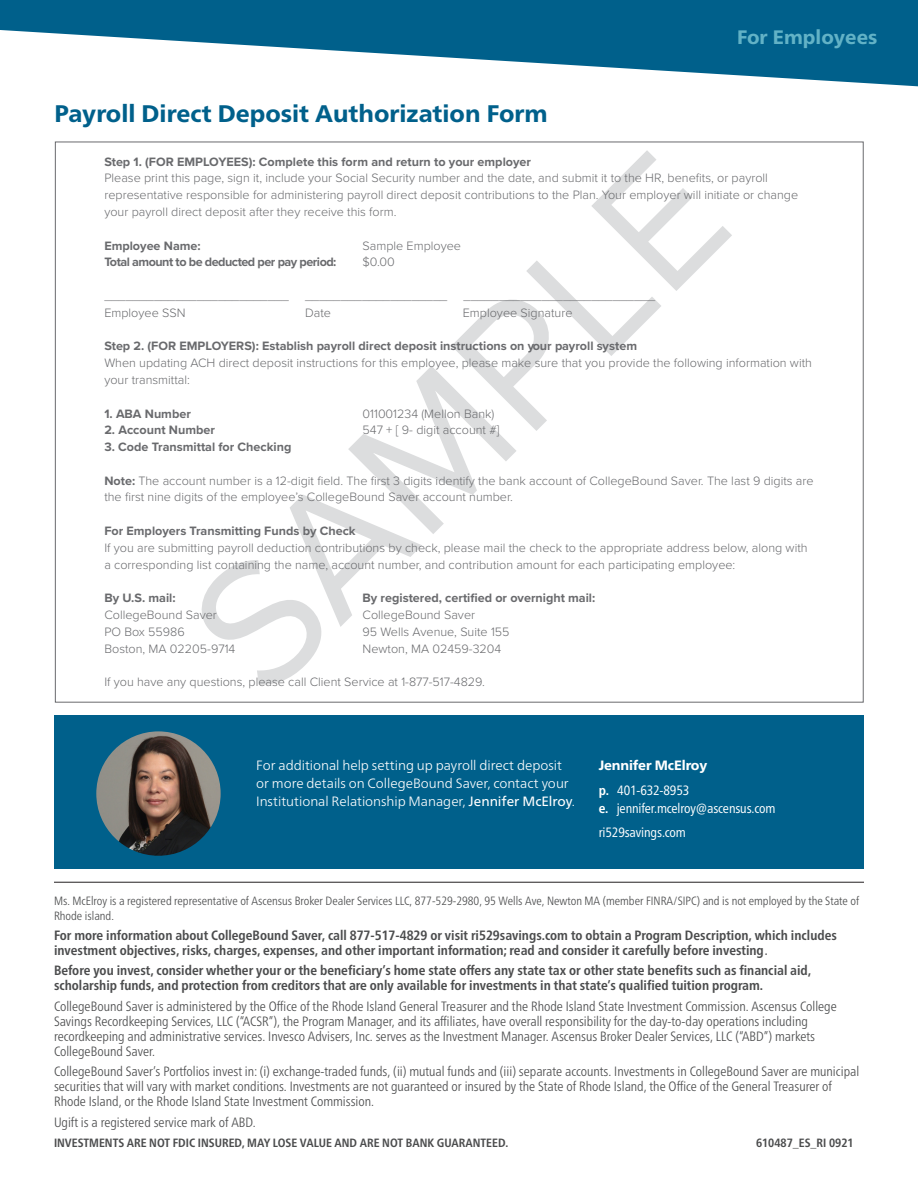
<style>
.page{position:relative;width:918px;height:1188px;background:#fff}
.page>*{position:absolute;margin:0;border:0;box-sizing:border-box;transform-origin:0 0}
.t1{font:800 24px "Frutiger Neue LTW1 G";color:#00608b}
.body{font:800 19.5px "Frutiger Neue LTW1 G";color:#62b2c6}
.t2{font:300 condensed 13.5px/15px "Frutiger Neue LTW1 G";color:#4b4c4d}
.t3{font:700 condensed 13.5px/15px "Frutiger Neue LTW1 G";color:#4b4c4d}
.body-2{font:300 13.5px/18px "Frutiger Neue LTW1 G";color:#fff}
.body-3{font:condensed 13.5px "Frutiger Neue LTW1 G";letter-spacing:-.01em;color:#fff}
.body-4{font:800 13.5px "Frutiger Neue LTW1 G";letter-spacing:-.01em;color:#fff}
.t4{font:300 12.6px/16.8px "Proxima Nova";color:#696a6d}
.t5{font:700 12.6px "Proxima Nova";color:#696a6d}
.t6{font:700 12.6px "Proxima Nova";letter-spacing:-.04em;color:#696a6d}
.t7{font:300 condensed 12px/15px "Frutiger Neue LTW1 G";color:#4b4c4d}
.t8{font:700 condensed 12px "Frutiger Neue LTW1 G";color:#4b4c4d}
.s1{font-weight:700}
.s2{font-weight:400}
.s3{font-family:"Times";font-weight:400;font-stretch:normal;font-size:15px;color:#57585a}
</style>
<div class="page">
<div style="left:54px;top:715px;width:810px;height:154px;background:#00608b"></div>
<hr style="left:54px;top:882px;width:810px;height:1px;background:#231f20">
<svg style="left:0;top:0;width:918px;height:86px;fill:#00608b"></svg>
<svg style="left:201px;top:150px;width:531px;height:535px"></svg>
<img style="left:96px;top:731px;width:125px;height:125px;border-radius:62px">
<p class="t1" style="left:54px;top:99px;width:495px">Payroll Direct Deposit Authorization Form</p>
<p class="body" style="left:737px;top:26px;width:142px">For Employees</p>
<p class="t4" style="left:104px;top:153px;width:695px"><span class="s1">Step 1. (FOR EMPLOYEES): Complete this form and return to your employer<br></span>Please print this page, sign it, include your Social Security number and the date, and submit it to the HR, benefits, or payroll representative responsible for administering payroll direct deposit contributions to the Plan. Your employer will initiate or change your payroll direct deposit after they receive this form.</p>
<p class="t5" style="left:104px;top:238px;width:98px">Employee Name:</p>
<p class="t4" style="left:363px;top:237px;width:100px">Sample Employee</p>
<p class="t6" style="left:104px;top:255px;width:234px">Total amount to be deducted per pay period:</p>
<p class="t4" style="left:363px;top:254px;width:34px">$0.00</p>
<p class="t4" style="left:104px;top:288px;width:186px">__________________________</p>
<p class="t4" style="left:305px;top:288px;width:144px">____________________</p>
<p class="t4" style="left:464px;top:288px;width:193px">___________________________</p>
<p class="t4" style="left:104px;top:304px;width:83px">Employee SSN</p>
<p class="t4" style="left:305px;top:304px;width:27px">Date</p>
<p class="t4" style="left:463px;top:304px;width:111px">Employee Signature</p>
<p class="t4" style="left:104px;top:338px;width:709px"><span class="s1">Step 2. (FOR EMPLOYERS): Establish payroll direct deposit instructions on your payroll system<br></span>When updating ACH direct deposit instructions for this employee, please make sure that you provide the following information with your transmittal:</p>
<p class="t5" style="left:104px;top:406px;width:88px">1. ABA Number</p>
<p class="t4" style="left:363px;top:405px;width:133px">011001234 (Mellon Bank)</p>
<p class="t5" style="left:104px;top:423px;width:112px">2. Account Number</p>
<p class="t4" style="left:363px;top:422px;width:138px">547 + [ 9- digit account #]</p>
<p class="t5" style="left:104px;top:439px;width:189px">3. Code Transmittal for Checking</p>
<p class="t4" style="left:104px;top:472px;width:711px"><span class="s1">Note:</span> The account number is a 12-digit field. The first 3 digits identify the bank account of CollegeBound Saver. The last 9 digits are the first nine digits of the employee’s CollegeBound Saver account number.</p>
<p class="t4" style="left:104px;top:523px;width:705px"><span class="s1">For Employers Transmitting Funds by Check<br></span>If you are submitting payroll deduction contributions by check, please mail the check to the appropriate address below, along with a corresponding list containing the name, account number, and contribution amount for each participating employee:</p>
<p class="t5" style="left:104px;top:591px;width:73px">By U.S. mail:</p>
<p class="t5" style="left:363px;top:591px;width:234px">By registered, certified or overnight mail:</p>
<p class="t4" style="left:104px;top:607px;width:114px">CollegeBound Saver</p>
<p class="t4" style="left:363px;top:607px;width:114px">CollegeBound Saver</p>
<p class="t4" style="left:104px;top:623px;width:82px">PO Box 55986</p>
<p class="t4" style="left:363px;top:623px;width:148px">95 Wells Avenue, Suite 155</p>
<p class="t4" style="left:104px;top:640px;width:132px">Boston, MA 02205-9714</p>
<p class="t4" style="left:363px;top:640px;width:140px">Newton, MA 02459-3204</p>
<p class="t4" style="left:104px;top:674px;width:382px">If you have any questions, please call Client Service at 1-877-517-4829.</p>
<p class="body-2" style="left:256px;top:756px;width:320px">For additional help setting up payroll direct deposit or more details on CollegeBound Saver, contact your<br>Institutional Relationship Manager, <span class="s2">Jennifer McElroy</span>.</p>
<p class="body-4" style="left:599px;top:758px;width:110px">Jennifer McElroy</p>
<p class="body-3" style="left:599px;top:783px;width:92px"><span class="s1">p.</span> 401-632-8953</p>
<p class="body-3" style="left:599px;top:801px;width:178px"><span class="s1">e.</span> jennifer.mcelroy@ascensus.com</p>
<p class="body-3" style="left:599px;top:825px;width:89px">ri529savings.com</p>
<p class="t7" style="left:54px;top:893px;width:807px">Ms. McElroy is a registered representative of Ascensus Broker Dealer Services LLC, 877-529-2980, 95 Wells Ave, Newton MA (member FINRA/SIPC) and is not employed by the State of<br>Rhode island.</p>
<p class="t3" style="left:54px;top:928px;width:784px">For more information about CollegeBound Saver, call 877-517-4829 or visit ri529savings.com to obtain a Program Description, which includes investment objectives, risks, charges, expenses, and other important information; read and consider it carefully before investing<span class="s3">.</span></p>
<p class="t3" style="left:54px;top:963px;width:759px">Before you invest, consider whether your or the beneficiary’s home state offers any state tax or other state benefits such as financial aid, scholarship funds, and protection from creditors that are only available for investments in that state’s qualified tuition program.</p>
<p class="t2" style="left:54px;top:999px;width:784px">CollegeBound Saver is administered by the Office of the Rhode Island General Treasurer and the Rhode Island State Investment Commission. Ascensus College Savings Recordkeeping Services, LLC (“ACSR”), the Program Manager, and its affiliates, have overall responsibility for the day-to-day operations including recordkeeping and administrative services. Invesco Advisers, Inc. serves as the Investment Manager. Ascensus Broker Dealer Services, LLC (“ABD”) markets CollegeBound Saver.</p>
<p class="t2" style="left:54px;top:1064px;width:807px">CollegeBound Saver’s Portfolios invest in: (i) exchange-traded funds, (ii) mutual funds and (iii) separate accounts. Investments in CollegeBound Saver are municipal securities that will vary with market conditions. Investments are not guaranteed or insured by the State of Rhode Island, the Office of the General Treasurer of<br>Rhode Island, or the Rhode Island State Investment Commission.</p>
<p class="t2" style="left:54px;top:1114px;width:203px">Ugift is a registered service mark of ABD.</p>
<p class="t8" style="left:54px;top:1136px;width:456px">INVESTMENTS ARE NOT FDIC INSURED, MAY LOSE VALUE AND ARE NOT BANK GUARANTEED.</p>
<p class="t8" style="left:756px;top:1136px;width:99px">610487_ES_RI 0921</p>
</div>
